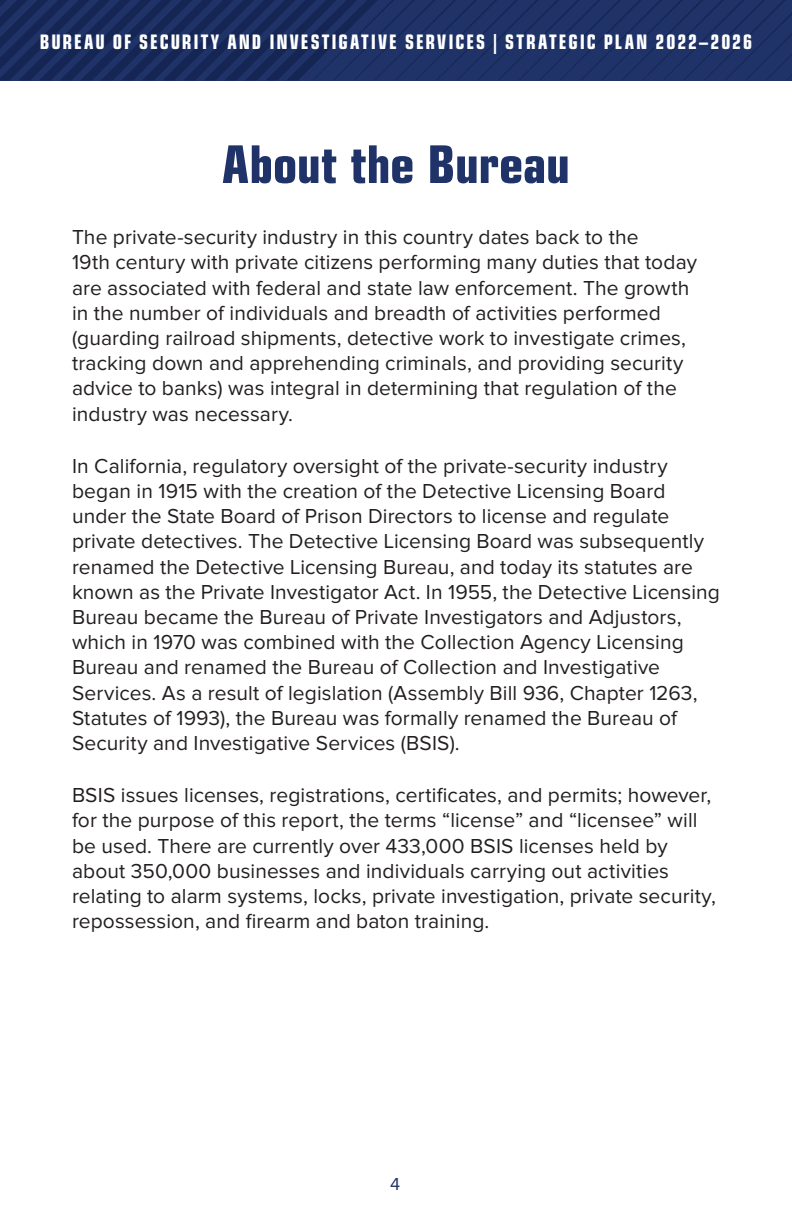
<style>
.page{position:relative;width:792px;height:1224px;background:#fff}
.page>*{position:absolute;margin:0;border:0;box-sizing:border-box;transform-origin:0 0}
.New_Head{font:700 condensed 52px "Eurostile LT Std";letter-spacing:-.01em;color:#1f3369}
.body{font:21px/25.2px "Proxima Nova";letter-spacing:.005em;color:#231f20}
.t1{font:700 condensed 20px "Eurostile LT Std";letter-spacing:.11em;color:#fff;scale:.9 1}
.t2{font:18px "Proxima Nova";color:#1f3369}
</style>
<div class="page">
<svg style="left:632px;top:0;width:160px;height:81px;background:#1e3167"></svg>
<svg style="left:611px;top:0;width:21px;height:81px;background:#1e3167"></svg>
<svg style="left:591px;top:0;width:20px;height:81px;background:#1e3167"></svg>
<svg style="left:570px;top:0;width:21px;height:81px;background:#1e3167"></svg>
<svg style="left:550px;top:0;width:20px;height:81px;background:#1e3167"></svg>
<svg style="left:0;top:0;width:550px;height:81px;background:#1b2e61"></svg>
<p class="t1" style="left:40px;top:30px;width:793px">BUREAU OF SECURITY AND INVESTIGATIVE SERVICES | STRATEGIC PLAN 2022–2026</p>
<p class="New_Head" style="left:222px;top:133px;width:349px">About the Bureau</p>
<p class="body" style="left:72px;top:225px;width:626px">The private-security industry in this country dates back to the<br>19th century with private citizens performing many duties that today are associated with federal and state law enforcement. The growth in the number of individuals and breadth of activities performed (guarding railroad shipments, detective work to investigate crimes, tracking down and apprehending criminals, and providing security advice to banks) was integral in determining that regulation of the industry was necessary.</p>
<p class="body" style="left:72px;top:454px;width:650px">In California, regulatory oversight of the private-security industry began in 1915 with the creation of the Detective Licensing Board under the State Board of Prison Directors to license and regulate private detectives. The Detective Licensing Board was subsequently renamed the Detective Licensing Bureau, and today its statutes are known as the Private Investigator Act. In 1955, the Detective Licensing Bureau became the Bureau of Private Investigators and Adjustors, which in 1970 was combined with the Collection Agency Licensing Bureau and renamed the Bureau of Collection and Investigative Services. As a result of legislation (Assembly Bill 936, Chapter 1263, Statutes of 1993), the Bureau was formally renamed the Bureau of Security and Investigative Services (BSIS).</p>
<p class="body" style="left:72px;top:783px;width:645px">BSIS issues licenses, registrations, certificates, and permits; however, for the purpose of this report, the terms “license” and “licensee” will be used. There are currently over 433,000 BSIS licenses held by about 350,000 businesses and individuals carrying out activities relating to alarm systems, locks, private investigation, private security, repossession, and firearm and baton training.</p>
<p class="t2" style="left:390px;top:1174px;width:12px">4</p>
</div>
